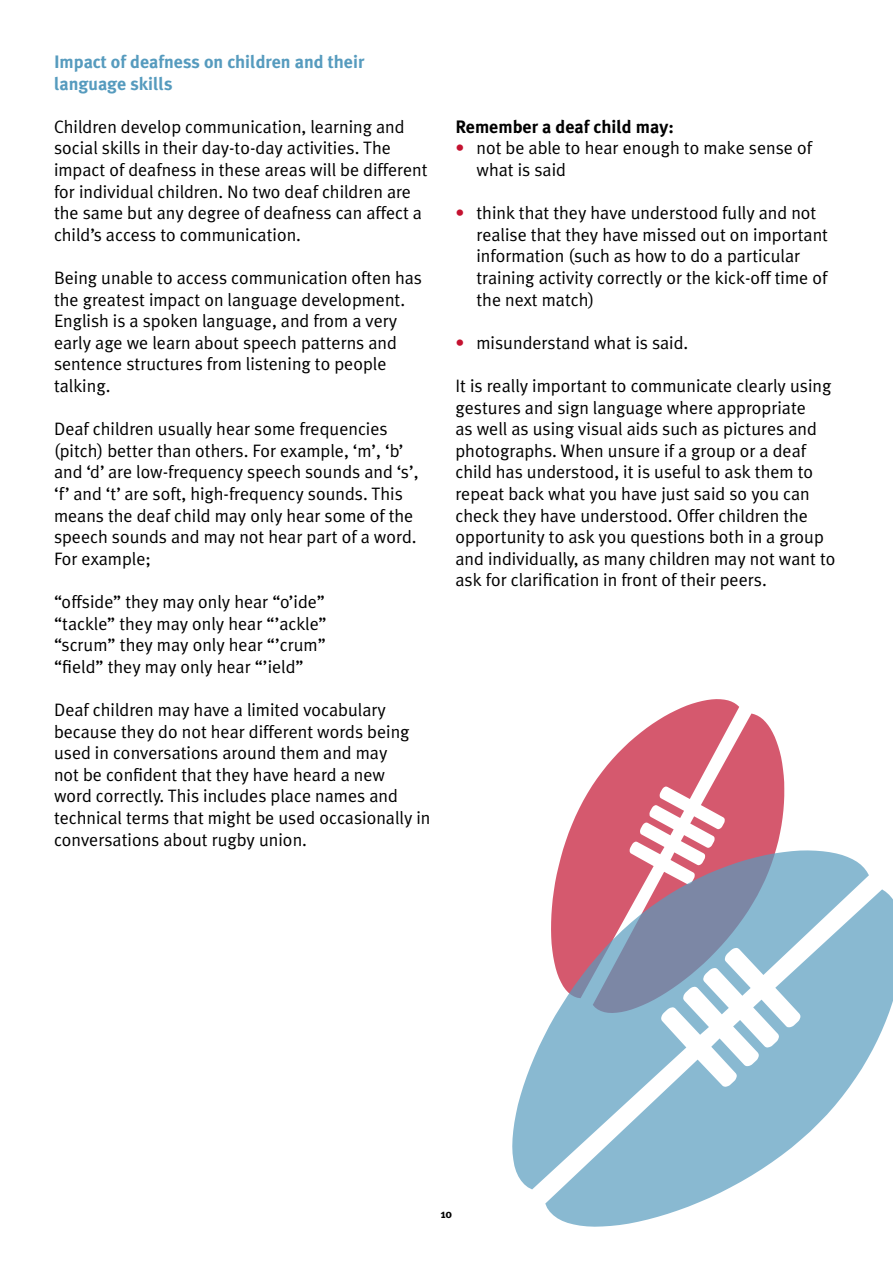
<style>
.page{position:relative;width:893px;height:1263px;background:#fff}
.page>*{position:absolute;margin:0;border:0;box-sizing:border-box;transform-origin:0 0}
.t1{font:18px/21.6px "Meta Plus Normal";color:#000}
.t2{font:700 18px/21.6px "Meta Plus";color:#569bbe}
.t3{font:700 18px "Meta Plus";color:#000}
.t4{font:700 12px "Meta Plus";color:#000}
.s1{color:#c41230}
</style>
<div class="page">
<svg style="left:563px;top:699px;width:176px;height:151px"></svg>
<svg style="left:593px;top:713px;width:191px;height:137px;fill:#d5596e"></svg>
<svg style="left:512px;top:850px;width:357px;height:339px"></svg>
<svg style="left:545px;top:889px;width:348px;height:338px;fill:#89b9d1"></svg>
<p class="t2" style="left:54px;top:51px;width:312px">Impact of deafness on children and their language skills</p>
<p class="t1" style="left:54px;top:116px;width:375px">Children develop communication, learning and social skills in their day-to-day activities. The impact of deafness in these areas will be different for individual children. No two deaf children are the same but any degree of deafness can affect a child’s access to communication.</p>
<p class="t1" style="left:54px;top:267px;width:370px">Being unable to access communication often has the greatest impact on language development.<br>English is a spoken language, and from a very early age we learn about speech patterns and sentence structures from listening to people talking.</p>
<p class="t1" style="left:54px;top:418px;width:366px">Deaf children usually hear some frequencies (pitch) better than others. For example, ‘m’, ‘b’ and ‘d’ are low-frequency speech sounds and ‘s’, ‘f’ and ‘t’ are soft, high-frequency sounds. This means the deaf child may only hear some of the speech sounds and may not hear part of a word.<br>For example;</p>
<p class="t1" style="left:54px;top:591px;width:274px;text-align:justify">“offside” they may only hear “o’ide” “tackle” they may only hear “’ackle” “scrum” they may only hear “’crum” “field” they may only hear “’ield”</p>
<p class="t1" style="left:54px;top:699px;width:378px">Deaf children may have a limited vocabulary because they do not hear different words being used in conversations around them and may<br>not be confident that they have heard a new<br>word correctly. This includes place names and technical terms that might be used occasionally in conversations about rugby union.</p>
<p class="t3" style="left:455px;top:116px;width:220px">Remember a deaf child may:</p>
<p class="t1" style="left:476px;top:137px;width:337px;text-indent:-21px"><span class="s1">•</span> not be able to hear enough to make sense of what is said</p>
<p class="t1" style="left:476px;top:202px;width:353px;text-indent:-21px"><span class="s1">•</span> think that they have understood fully and not realise that they have missed out on important information (such as how to do a particular training activity correctly or the kick-off time of the next match)</p>
<p class="t1" style="left:455px;top:332px;width:234px"><span class="s1">•</span> misunderstand what is said.</p>
<p class="t1" style="left:455px;top:375px;width:381px">It is really important to communicate clearly using gestures and sign language where appropriate<br>as well as using visual aids such as pictures and photographs. When unsure if a group or a deaf child has understood, it is useful to ask them to repeat back what you have just said so you can check they have understood. Offer children the opportunity to ask you questions both in a group and individually, as many children may not want to ask for clarification in front of their peers.</p>
<p class="t4" style="left:441px;top:1207px;width:13px">10</p>
</div>
